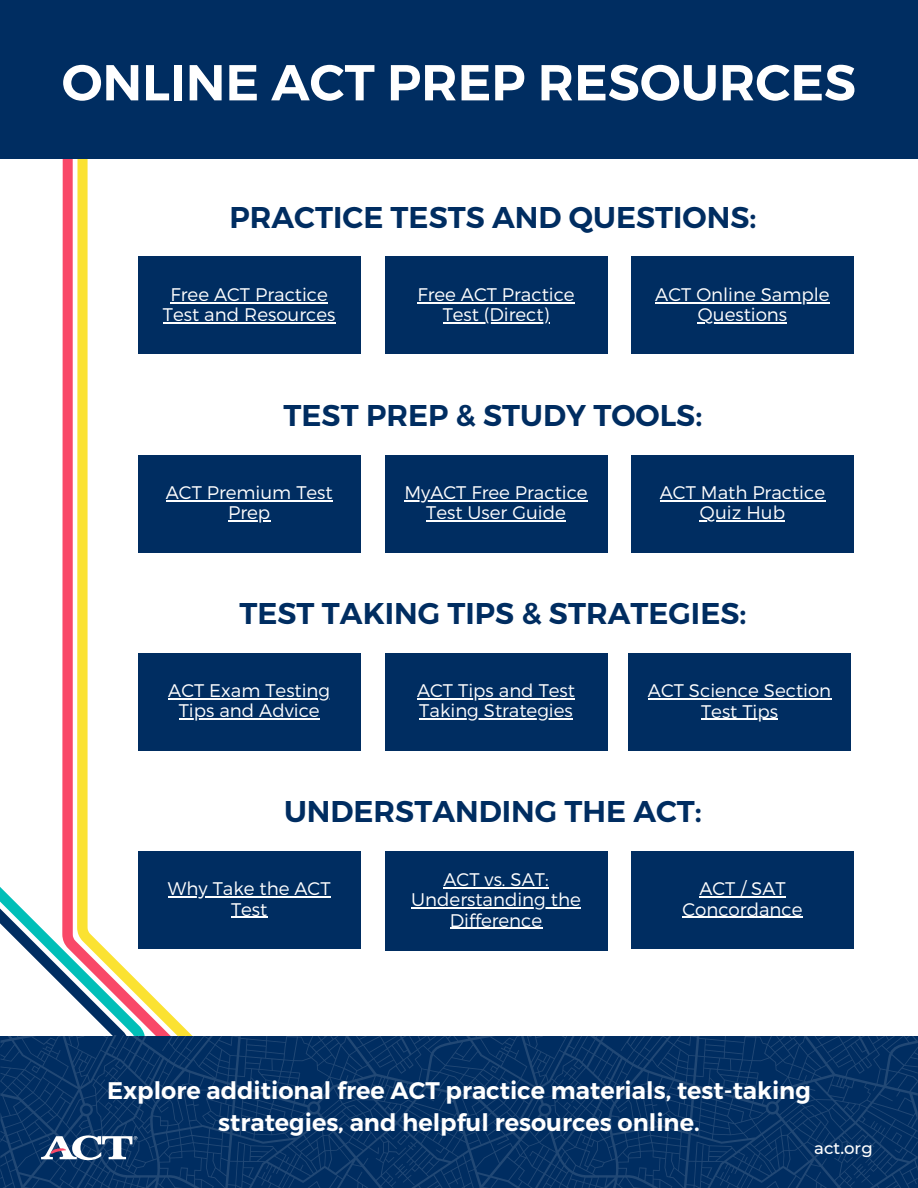
<style>
.page{position:relative;width:918px;height:1188px;background:#fff}
.page>*{position:absolute;margin:0;border:0;box-sizing:border-box;transform-origin:0 0}
.t1{font:600 50.4px "Montserrat";color:#fff}
.t2{font:600 30px "Montserrat";color:#002d61}
.t3{font:600 24px/32.7px "Montserrat";color:#fff;text-align:center}
.t4{font:300 18.3px/20.2px "Montserrat";color:#fff;text-align:center}
.t5{font:500 16.5px "Montserrat";color:#fff}
</style>
<div class="page">
<svg style="left:62px;top:159px;width:11px;height:708px;background:#f95472"></svg>
<svg style="left:77px;top:159px;width:195px;height:876px"></svg>
<svg style="left:0;top:1035px;width:918px;height:153px;background:#083366"></svg>
<div style="left:0;top:0;width:918px;height:159px;background:#002d61"></div>
<div style="left:138px;top:257px;width:222px;height:97px;background:#002d61"></div>
<div style="left:385px;top:257px;width:222px;height:97px;background:#002d61"></div>
<div style="left:631px;top:257px;width:223px;height:97px;background:#002d61"></div>
<div style="left:138px;top:455px;width:222px;height:97px;background:#002d61"></div>
<div style="left:385px;top:455px;width:222px;height:97px;background:#002d61"></div>
<div style="left:631px;top:455px;width:223px;height:97px;background:#002d61"></div>
<div style="left:138px;top:653px;width:222px;height:98px;background:#002d61"></div>
<div style="left:385px;top:653px;width:222px;height:98px;background:#002d61"></div>
<div style="left:628px;top:653px;width:223px;height:98px;background:#002d61"></div>
<div style="left:138px;top:851px;width:222px;height:98px;background:#002d61"></div>
<div style="left:385px;top:851px;width:222px;height:99px;background:#002d61"></div>
<div style="left:631px;top:851px;width:223px;height:98px;background:#002d61"></div>
<svg style="left:0;top:867px;width:145px;height:293px"></svg>
<hr style="left:171px;top:302px;width:157px;height:1px;background:#fff">
<hr style="left:163px;top:322px;width:172px;height:1px;background:#fff">
<hr style="left:417px;top:302px;width:158px;height:1px;background:#fff">
<hr style="left:443px;top:322px;width:106px;height:1px;background:#fff">
<hr style="left:655px;top:302px;width:175px;height:1px;background:#fff">
<hr style="left:698px;top:322px;width:89px;height:1px;background:#fff">
<hr style="left:166px;top:500px;width:167px;height:1px;background:#fff">
<hr style="left:228px;top:520px;width:42px;height:2px;background:#fff">
<hr style="left:404px;top:500px;width:184px;height:1px;background:#fff">
<hr style="left:426px;top:520px;width:140px;height:2px;background:#fff">
<hr style="left:660px;top:500px;width:165px;height:1px;background:#fff">
<hr style="left:700px;top:520px;width:85px;height:2px;background:#fff">
<hr style="left:168px;top:698px;width:162px;height:1px;background:#fff">
<hr style="left:179px;top:719px;width:141px;height:1px;background:#fff">
<hr style="left:417px;top:698px;width:158px;height:1px;background:#fff">
<hr style="left:419px;top:719px;width:154px;height:1px;background:#fff">
<hr style="left:648px;top:699px;width:183px;height:1px;background:#fff">
<hr style="left:701px;top:719px;width:77px;height:1px;background:#fff">
<hr style="left:168px;top:896px;width:163px;height:2px;background:#fff">
<hr style="left:231px;top:917px;width:36px;height:1px;background:#fff">
<hr style="left:444px;top:887px;width:105px;height:1px;background:#fff">
<hr style="left:411px;top:907px;width:170px;height:2px;background:#fff">
<hr style="left:450px;top:928px;width:92px;height:1px;background:#fff">
<hr style="left:699px;top:896px;width:87px;height:2px;background:#fff">
<hr style="left:682px;top:917px;width:121px;height:1px;background:#fff">
<p class="t1" style="left:62px;top:52px;width:796px">ONLINE ACT PREP RESOURCES</p>
<p class="t2" style="left:230px;top:199px;width:528px">PRACTICE TESTS AND QUESTIONS:</p>
<h2 class="t4" style="left:163px;top:283px;width:174px">Free ACT Practice<br>Test and Resources</h2>
<p class="t4" style="left:417px;top:283px;width:159px">Free ACT Practice</p>
<p class="t4" style="left:443px;top:304px;width:108px">Test (Direct)</p>
<p class="t4" style="left:655px;top:283px;width:176px">ACT Online Sample</p>
<h2 class="t4" style="left:698px;top:304px;width:91px">Questions</h2>
<p class="t2" style="left:284px;top:397px;width:420px">TEST PREP &amp; STUDY TOOLS:</p>
<p class="t4" style="left:166px;top:482px;width:168px">ACT Premium Test</p>
<p class="t4" style="left:228px;top:502px;width:44px">Prep</p>
<p class="t4" style="left:404px;top:482px;width:185px">MyACT Free Practice<br>Test User Guide</p>
<h2 class="t4" style="left:660px;top:482px;width:167px">ACT Math Practice</h2>
<p class="t4" style="left:700px;top:502px;width:87px">Quiz Hub</p>
<p class="t2" style="left:239px;top:595px;width:508px">TEST TAKING TIPS &amp; STRATEGIES:</p>
<p class="t4" style="left:168px;top:680px;width:163px">ACT Exam Testing</p>
<p class="t4" style="left:179px;top:700px;width:142px">Tips and Advice</p>
<p class="t4" style="left:417px;top:680px;width:159px">ACT Tips and Test</p>
<h3 class="t4" style="left:419px;top:700px;width:155px">Taking Strategies</h3>
<p class="t4" style="left:648px;top:680px;width:185px">ACT Science Section</p>
<h4 class="t4" style="left:701px;top:700px;width:78px">Test Tips</h4>
<h2 class="t2" style="left:284px;top:793px;width:419px">UNDERSTANDING THE ACT:</h2>
<p class="t4" style="left:168px;top:878px;width:164px">Why Take the ACT<br>Test</p>
<p class="t4" style="left:444px;top:868px;width:107px">ACT vs. SAT:</p>
<p class="t4" style="left:411px;top:889px;width:171px">Understanding the<br>Difference</p>
<p class="t4" style="left:682px;top:878px;width:122px">ACT / SAT<br>Concordance</p>
<h1 class="t3" style="left:107px;top:1074px;width:705px">Explore additional free ACT practice materials, test-taking strategies, and helpful resources online.</h1>
<p class="t5" style="left:814px;top:1138px;width:60px">act.org</p>
</div>
